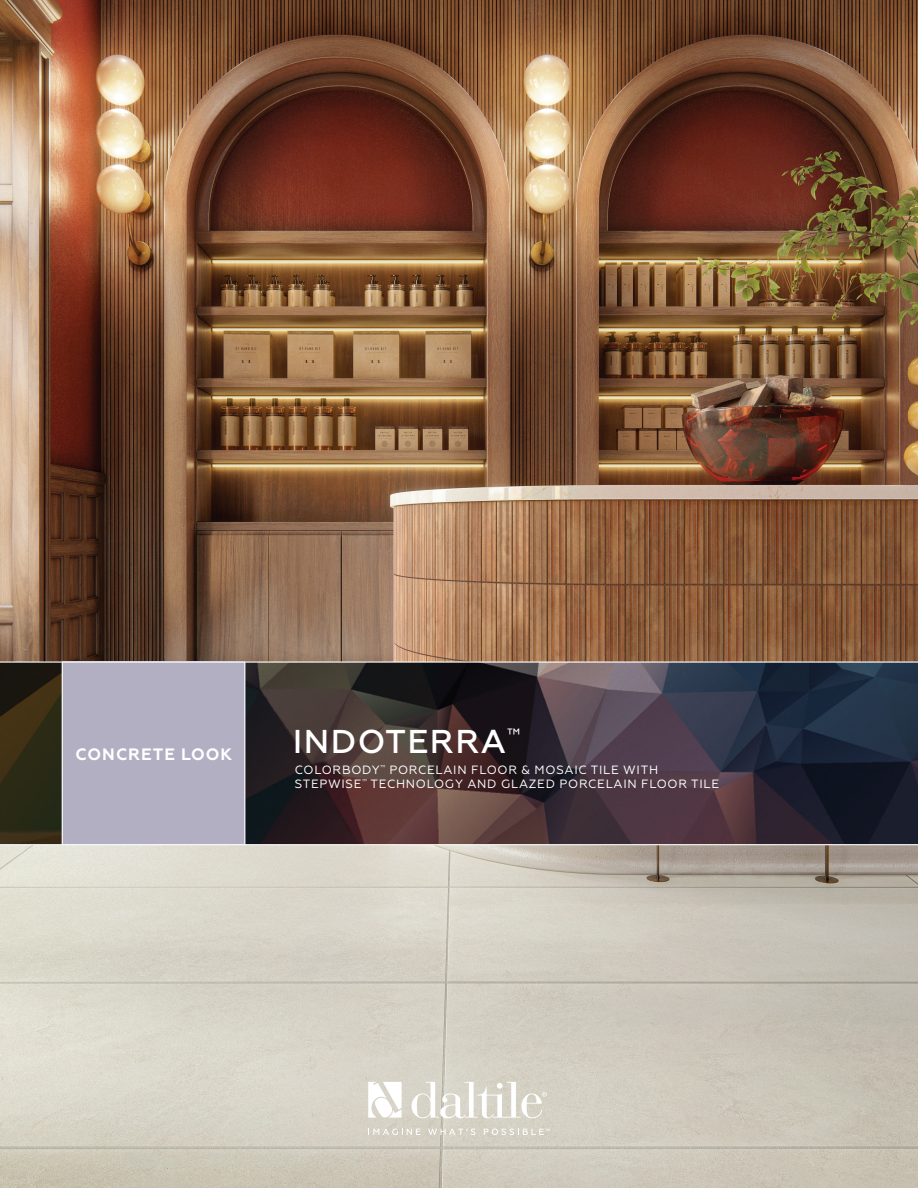
<style>
.page{position:relative;width:918px;height:1188px;background:#fff}
.page>*{position:absolute;margin:0;border:0;box-sizing:border-box;transform-origin:0 0}
.DAL_SS_Header_-_Inside{font:500 33px "Geometria";letter-spacing:.04em;color:#fff}
.DAL_LB_Header_Secondary_-_Front{font:700 16.5px "Geometria";letter-spacing:.06em;color:#fff}
.DAL_SS_Header_Secondary_-_Inside{font:12px/14.4px "Geometria";letter-spacing:.06em;color:#fff}
</style>
<div class="page">
<img style="left:0;top:0;width:918px;height:1188px">
<svg style="left:368px;top:1082px;width:34px;height:37px"></svg>
<svg style="left:412px;top:1082px;width:135px;height:36px"></svg>
<svg style="left:368px;top:1129px;width:52px;height:6px"></svg>
<svg style="left:428px;top:1129px;width:48px;height:6px"></svg>
<svg style="left:484px;top:1129px;width:66px;height:6px"></svg>
<img style="left:0;top:663px;width:918px;height:181px">
<div style="left:62px;top:662px;width:182px;height:183px;background:#b2afc3"></div>
<hr style="left:0;top:844px;width:918px;height:1px;background:#fff">
<hr style="left:0;top:662px;width:918px;height:1px;background:#fff">
<hr style="left:62px;top:662px;width:1px;height:183px;background:#fff">
<hr style="left:244px;top:662px;width:1px;height:183px;background:#fff">
<p class="DAL_LB_Header_Secondary_-_Front" style="left:76px;top:744px;width:158px">CONCRETE LOOK</p>
<p class="DAL_SS_Header_-_Inside" style="left:293px;top:722px;width:229px">INDOTERRA<sup>™</sup></p>
<p class="DAL_SS_Header_Secondary_-_Inside" style="left:295px;top:762px;width:426px">COLORBODY<sup>™</sup> PORCELAIN FLOOR &amp; MOSAIC TILE WITH<br>STEPWISE<sup>™</sup> TECHNOLOGY AND GLAZED PORCELAIN FLOOR TILE</p>
</div>
